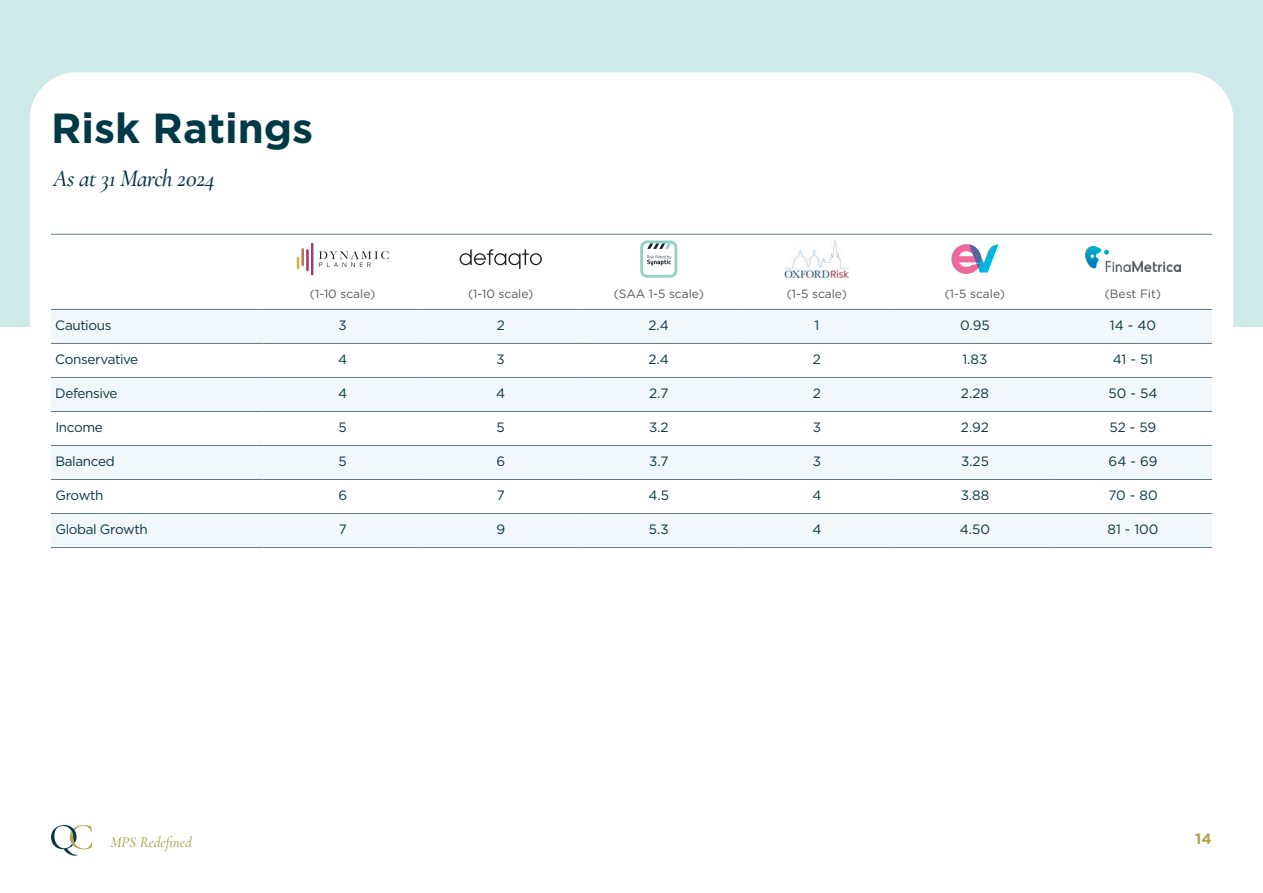
<style>
.page{position:relative;width:1263px;height:893px;background:#fff}
.page>*{position:absolute;margin:0;border:0;box-sizing:border-box;transform-origin:0 0}
.t1{font:700 42px "Gotham";color:#003a47}
.t2{font:italic 500 24px "Cormorant Garamond";letter-spacing:-.025em;color:#083542}
.t3{font:italic 500 15px "Cormorant Garamond";color:#b0a351}
.t4{font:700 15px "Gotham";color:#b0a351}
.t5{font:13.5px "Gotham";letter-spacing:-.025em;color:#083542}
.t6{font:12px "Gotham";color:#57585a}
</style>
<div class="page">
<svg style="left:51px;top:825px;width:41px;height:31px"></svg>
<div style="left:0;top:0;width:1263px;height:326px;background:#ceeae8"></div>
<div style="left:30px;top:72px;width:1203px;height:254px;background:#fff"></div>
<svg style="left:51px;top:310px;width:1161px;height:237px;fill:#f2f7fb"></svg>
<hr style="left:264px;top:234px;width:158px;height:1px;background:#637880">
<hr style="left:422px;top:234px;width:158px;height:1px;background:#637880">
<hr style="left:580px;top:234px;width:158px;height:1px;background:#637880">
<hr style="left:738px;top:234px;width:158px;height:1px;background:#637880">
<hr style="left:896px;top:234px;width:158px;height:1px;background:#637880">
<hr style="left:1054px;top:234px;width:158px;height:1px;background:#637880">
<hr style="left:264px;top:309px;width:158px;height:1px;background:#637880">
<hr style="left:422px;top:309px;width:158px;height:1px;background:#637880">
<hr style="left:580px;top:309px;width:158px;height:1px;background:#637880">
<hr style="left:738px;top:309px;width:158px;height:1px;background:#637880">
<hr style="left:896px;top:309px;width:158px;height:1px;background:#637880">
<hr style="left:1054px;top:309px;width:158px;height:1px;background:#637880">
<hr style="left:264px;top:343px;width:158px;height:1px;background:#637880">
<hr style="left:422px;top:343px;width:158px;height:1px;background:#637880">
<hr style="left:580px;top:343px;width:158px;height:1px;background:#637880">
<hr style="left:738px;top:343px;width:158px;height:1px;background:#637880">
<hr style="left:896px;top:343px;width:158px;height:1px;background:#637880">
<hr style="left:1054px;top:343px;width:158px;height:1px;background:#637880">
<hr style="left:264px;top:377px;width:158px;height:1px;background:#637880">
<hr style="left:422px;top:377px;width:158px;height:1px;background:#637880">
<hr style="left:580px;top:377px;width:158px;height:1px;background:#637880">
<hr style="left:738px;top:377px;width:158px;height:1px;background:#637880">
<hr style="left:896px;top:377px;width:158px;height:1px;background:#637880">
<hr style="left:1054px;top:377px;width:158px;height:1px;background:#637880">
<hr style="left:264px;top:411px;width:158px;height:1px;background:#637880">
<hr style="left:422px;top:411px;width:158px;height:1px;background:#637880">
<hr style="left:580px;top:411px;width:158px;height:1px;background:#637880">
<hr style="left:738px;top:411px;width:158px;height:1px;background:#637880">
<hr style="left:896px;top:411px;width:158px;height:1px;background:#637880">
<hr style="left:1054px;top:411px;width:158px;height:1px;background:#637880">
<hr style="left:264px;top:445px;width:158px;height:1px;background:#637880">
<hr style="left:422px;top:445px;width:158px;height:1px;background:#637880">
<hr style="left:580px;top:445px;width:158px;height:1px;background:#637880">
<hr style="left:738px;top:445px;width:158px;height:1px;background:#637880">
<hr style="left:896px;top:445px;width:158px;height:1px;background:#637880">
<hr style="left:1054px;top:445px;width:158px;height:1px;background:#637880">
<hr style="left:264px;top:479px;width:158px;height:1px;background:#637880">
<hr style="left:422px;top:479px;width:158px;height:1px;background:#637880">
<hr style="left:580px;top:479px;width:158px;height:1px;background:#637880">
<hr style="left:738px;top:479px;width:158px;height:1px;background:#637880">
<hr style="left:896px;top:479px;width:158px;height:1px;background:#637880">
<hr style="left:1054px;top:479px;width:158px;height:1px;background:#637880">
<hr style="left:264px;top:513px;width:158px;height:1px;background:#637880">
<hr style="left:422px;top:513px;width:158px;height:1px;background:#637880">
<hr style="left:580px;top:513px;width:158px;height:1px;background:#637880">
<hr style="left:738px;top:513px;width:158px;height:1px;background:#637880">
<hr style="left:896px;top:513px;width:158px;height:1px;background:#637880">
<hr style="left:1054px;top:513px;width:158px;height:1px;background:#637880">
<hr style="left:264px;top:547px;width:158px;height:1px;background:#637880">
<hr style="left:422px;top:547px;width:158px;height:1px;background:#637880">
<hr style="left:580px;top:547px;width:158px;height:1px;background:#637880">
<hr style="left:738px;top:547px;width:158px;height:1px;background:#637880">
<hr style="left:896px;top:547px;width:158px;height:1px;background:#637880">
<hr style="left:1054px;top:547px;width:158px;height:1px;background:#637880">
<hr style="left:51px;top:234px;width:213px;height:1px;background:#637880">
<hr style="left:51px;top:309px;width:213px;height:1px;background:#637880">
<hr style="left:51px;top:343px;width:213px;height:1px;background:#637880">
<hr style="left:51px;top:377px;width:213px;height:1px;background:#637880">
<hr style="left:51px;top:411px;width:213px;height:1px;background:#637880">
<hr style="left:51px;top:445px;width:213px;height:1px;background:#637880">
<hr style="left:51px;top:479px;width:213px;height:1px;background:#637880">
<hr style="left:51px;top:513px;width:213px;height:1px;background:#637880">
<hr style="left:51px;top:547px;width:213px;height:1px;background:#637880">
<svg style="left:319px;top:251px;width:70px;height:16px"></svg>
<svg style="left:297px;top:257px;width:2px;height:12px"></svg>
<hr style="left:306px;top:249px;width:3px;height:22px;background:#ab3258">
<hr style="left:311px;top:243px;width:2px;height:32px;background:#8f4775">
<hr style="left:301px;top:248px;width:3px;height:18px;background:#c47051">
<svg style="left:460px;top:249px;width:82px;height:20px;background:#d1d0d1"></svg>
<svg style="left:640px;top:241px;width:37px;height:37px"></svg>
<img style="left:785px;top:240px;width:64px;height:38px">
<svg style="left:951px;top:244px;width:47px;height:30px"></svg>
<img style="left:1086px;top:247px;width:94px;height:24px">
<h1 class="t1" style="left:51px;top:100px;width:264px">Risk Ratings</h1>
<h2 class="t2" style="left:53px;top:164px;width:164px">As at 31 March 2024</h2>
<p class="t6" style="left:310px;top:286px;width:67px">(1-10 scale)</p>
<p class="t6" style="left:468px;top:286px;width:67px">(1-10 scale)</p>
<p class="t6" style="left:614px;top:286px;width:92px">(SAA 1-5 scale)</p>
<p class="t6" style="left:787px;top:286px;width:62px">(1-5 scale)</p>
<p class="t6" style="left:945px;top:286px;width:62px">(1-5 scale)</p>
<p class="t6" style="left:1105px;top:286px;width:58px">(Best Fit)</p>
<p class="t5" style="left:55px;top:316px;width:58px">Cautious</p>
<p class="t5" style="left:339px;top:316px;width:10px">3</p>
<p class="t5" style="left:497px;top:316px;width:10px">2</p>
<p class="t5" style="left:648px;top:316px;width:22px">2.4</p>
<p class="t5" style="left:814px;top:316px;width:6px">1</p>
<p class="t5" style="left:960px;top:316px;width:31px">0.95</p>
<p class="t5" style="left:1110px;top:316px;width:48px">14 - 40</p>
<p class="t5" style="left:55px;top:350px;width:84px">Conservative</p>
<p class="t5" style="left:338px;top:350px;width:11px">4</p>
<p class="t5" style="left:497px;top:350px;width:10px">3</p>
<p class="t5" style="left:648px;top:350px;width:22px">2.4</p>
<p class="t5" style="left:813px;top:350px;width:10px">2</p>
<p class="t5" style="left:962px;top:350px;width:26px">1.83</p>
<p class="t5" style="left:1113px;top:350px;width:42px">41 - 51</p>
<p class="t5" style="left:55px;top:384px;width:64px">Defensive</p>
<p class="t5" style="left:338px;top:384px;width:11px">4</p>
<p class="t5" style="left:496px;top:384px;width:11px">4</p>
<p class="t5" style="left:649px;top:384px;width:21px">2.7</p>
<p class="t5" style="left:813px;top:384px;width:10px">2</p>
<p class="t5" style="left:961px;top:384px;width:29px">2.28</p>
<p class="t5" style="left:1108px;top:384px;width:50px">50 - 54</p>
<p class="t5" style="left:55px;top:418px;width:49px">Income</p>
<p class="t5" style="left:339px;top:418px;width:10px">5</p>
<p class="t5" style="left:497px;top:418px;width:10px">5</p>
<p class="t5" style="left:649px;top:418px;width:21px">3.2</p>
<p class="t5" style="left:813px;top:418px;width:10px">3</p>
<p class="t5" style="left:961px;top:418px;width:30px">2.92</p>
<p class="t5" style="left:1109px;top:418px;width:48px">52 - 59</p>
<p class="t5" style="left:55px;top:452px;width:61px">Balanced</p>
<p class="t5" style="left:339px;top:452px;width:10px">5</p>
<p class="t5" style="left:496px;top:452px;width:10px">6</p>
<p class="t5" style="left:649px;top:452px;width:21px">3.7</p>
<p class="t5" style="left:813px;top:452px;width:10px">3</p>
<p class="t5" style="left:961px;top:452px;width:29px">3.25</p>
<p class="t5" style="left:1109px;top:452px;width:50px">64 - 69</p>
<p class="t5" style="left:55px;top:486px;width:49px">Growth</p>
<p class="t5" style="left:338px;top:486px;width:10px">6</p>
<p class="t5" style="left:497px;top:486px;width:10px">7</p>
<p class="t5" style="left:648px;top:486px;width:22px">4.5</p>
<p class="t5" style="left:812px;top:486px;width:11px">4</p>
<p class="t5" style="left:961px;top:486px;width:30px">3.88</p>
<p class="t5" style="left:1108px;top:486px;width:51px">70 - 80</p>
<p class="t5" style="left:55px;top:520px;width:94px">Global Growth</p>
<p class="t5" style="left:339px;top:520px;width:10px">7</p>
<p class="t5" style="left:496px;top:520px;width:10px">9</p>
<p class="t5" style="left:649px;top:520px;width:21px">5.3</p>
<p class="t5" style="left:812px;top:520px;width:11px">4</p>
<p class="t5" style="left:960px;top:520px;width:32px">4.50</p>
<p class="t5" style="left:1107px;top:520px;width:53px">81 - 100</p>
<p class="t3" style="left:111px;top:833px;width:83px">MPS Redefined</p>
<p class="t4" style="left:1195px;top:828px;width:18px">14</p>
</div>
